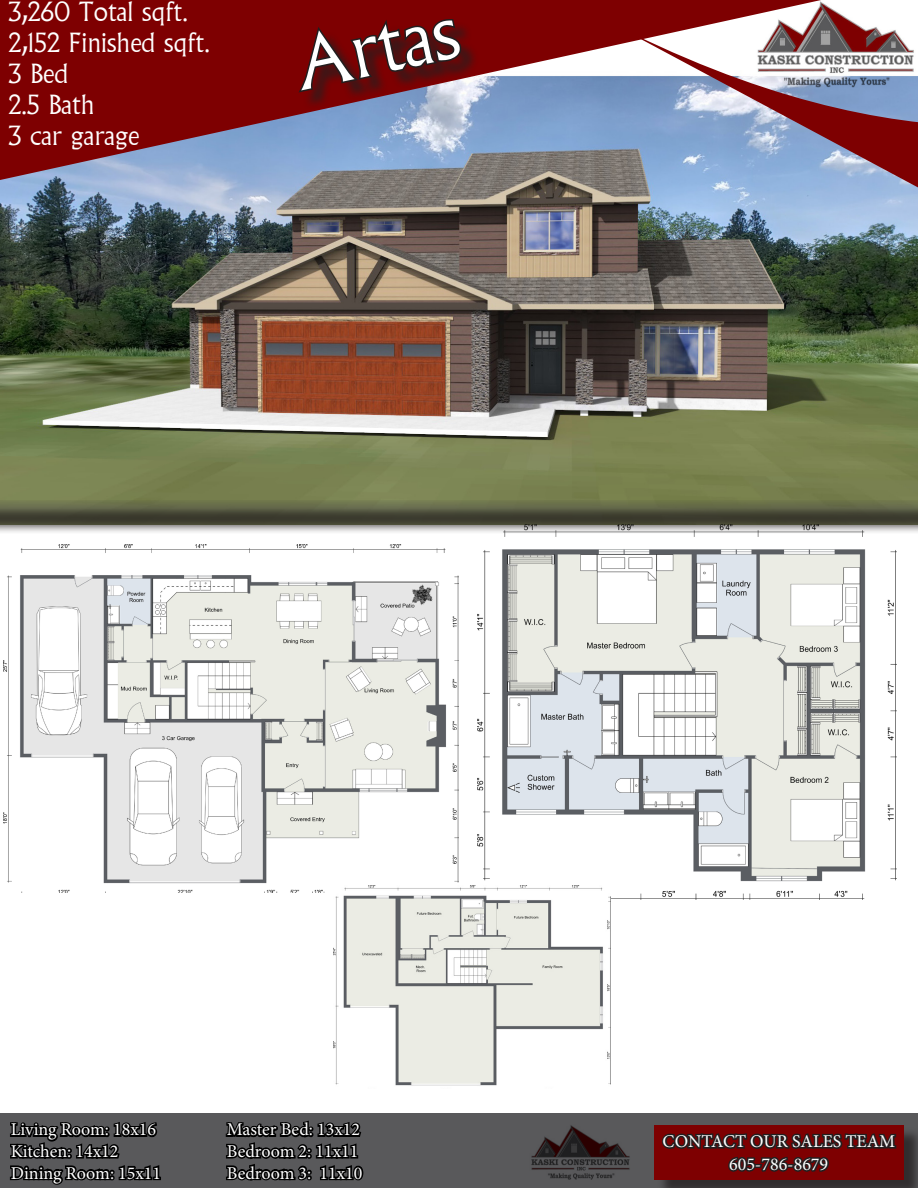
<style>
.page{position:relative;width:918px;height:1188px;background:#fff}
.page>*{position:absolute;margin:0;border:0;box-sizing:border-box;transform-origin:0 0}
.t1{font:300 72px "Albertus";color:#fff}
.t2{font:300 25.8px "Albertus";color:#fff}
.t3{font:18px "Minion Pro";color:#fff}
</style>
<div class="page">
<div style="left:0;top:1114px;width:918px;height:74px;background:#59595b"></div>
<svg style="left:10px;top:1122px;width:151px;height:63px"></svg>
<svg style="left:224px;top:947px;width:141px;height:234px"></svg>
<div style="left:657px;top:1127px;width:261px;height:61px;background:#231f20;opacity:.75"></div>
<div style="left:654px;top:1125px;width:250px;height:55px;background:#7e0001"></div>
<svg style="left:660px;top:1113px;width:238px;height:75px"></svg>
<img style="left:531px;top:1125px;width:99px;height:55px">
<img style="left:0;top:204px;width:918px;height:296px">
<svg style="left:0;top:0;width:572px;height:204px;background:#844b58"></svg>
<img style="left:572px;top:0;width:346px;height:355px">
<div style="left:0;top:502px;width:918px;height:33px;background:#231f20;opacity:.75"></div>
<div style="left:0;top:500px;width:918px;height:18px;background:#231f20;opacity:.5"></div>
<img style="left:3px;top:544px;width:456px;height:348px">
<img style="left:754px;top:1px;width:162px;height:87px">
<img style="left:478px;top:524px;width:418px;height:376px">
<img style="left:334px;top:885px;width:276px;height:203px">
<div style="left:302px;top:22px;width:177px;height:88px;background:#231f20;opacity:.75"></div>
<svg style="left:296px;top:15px;width:168px;height:80px;background:#621315"></svg>
<p class="t2" style="left:9px;top:-3px;width:181px">3,260 Total sqft.</p>
<p class="t2" style="left:9px;top:28px;width:203px">2,152 Finished sqft.</p>
<p class="t2" style="left:9px;top:59px;width:61px">3 Bed</p>
<p class="t2" style="left:9px;top:90px;width:87px">2.5 Bath</p>
<p class="t2" style="left:9px;top:121px;width:132px">3 car garage</p>
<p class="t1" style="left:287px;top:24px;width:167px;rotate:-12deg">Artas</p>
<p class="t3" style="left:11px;top:1118px;width:147px">Living Room: 18x16</p>
<p class="t3" style="left:227px;top:1118px;width:135px">Master Bed: 13x12</p>
<p class="t3" style="left:11px;top:1139px;width:109px">Kitchen: 14x12</p>
<p class="t3" style="left:227px;top:1139px;width:133px">Bedroom 2: 11x11</p>
<p class="t3" style="left:11px;top:1161px;width:152px">Dining Room: 15x11</p>
<p class="t3" style="left:227px;top:1161px;width:137px">Bedroom 3: 11x10</p>
<p class="t3" style="left:663px;top:1129px;width:234px">CONTACT OUR SALES TEAM</p>
<p class="t3" style="left:729px;top:1152px;width:101px">605-786-8679</p>
</div>
